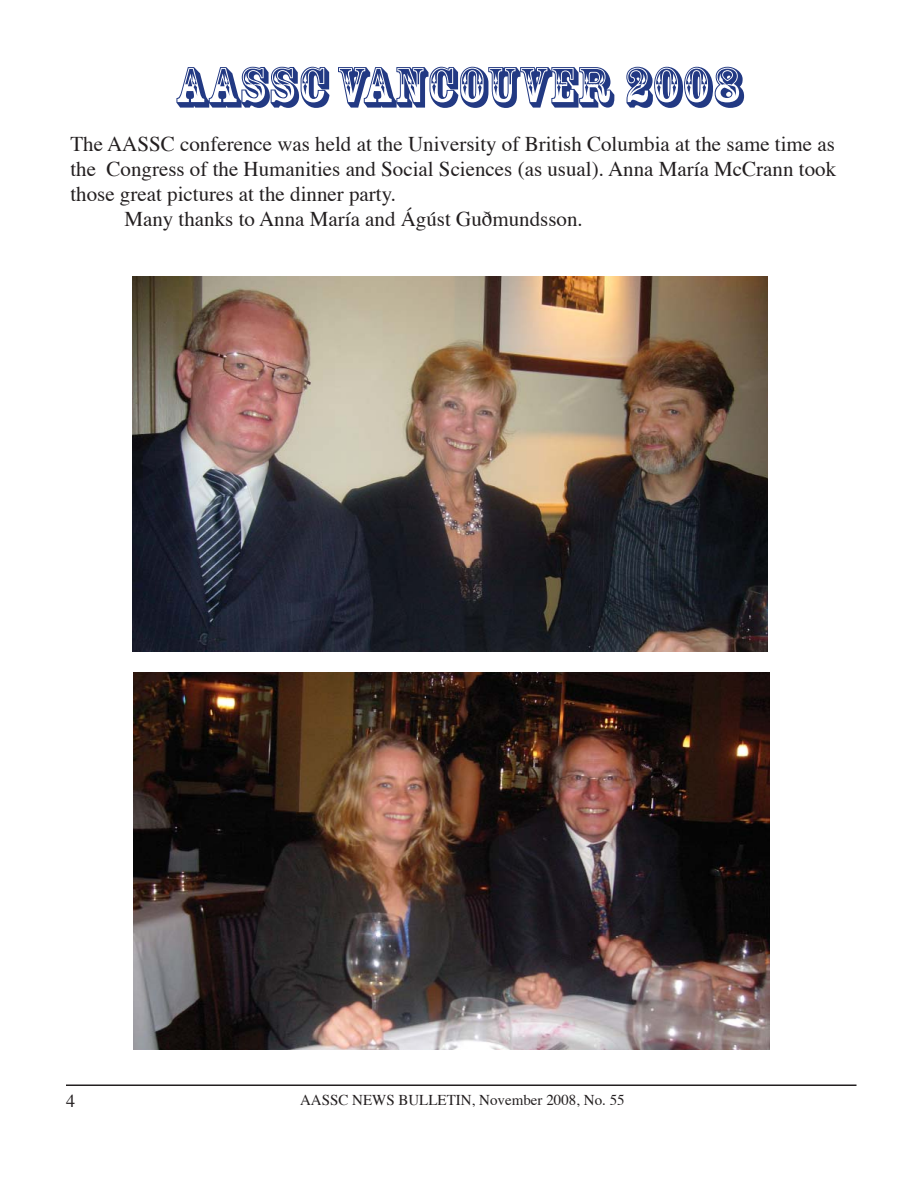
<style>
.page{position:relative;width:918px;height:1188px;background:#fff}
.page>*{position:absolute;margin:0;border:0;box-sizing:border-box;transform-origin:0 0}
.t1{font:54px "Rosewood Std";color:#223983}
.t2{font:21px "Times";color:#231f20}
.t3{font:18px "Times";color:#231f20}
.t4{font:15px "Times";color:#231f20}
</style>
<div class="page">
<hr style="left:66px;top:1084px;width:790px;height:2px;background:#231f20">
<img style="left:132px;top:276px;width:636px;height:376px">
<img style="left:134px;top:672px;width:635px;height:378px">
<h1 class="t1" style="left:175px;top:66px;width:570px">AASSC VANCOUVER 2008</h1>
<p class="t2" style="left:70px;top:135px;width:766px">The AASSC conference was held at the University of British Columbia at the same time as</p>
<p class="t2" style="left:70px;top:160px;width:767px">the Congress of the Humanities and Social Sciences (as usual). Anna María McCrann took</p>
<p class="t2" style="left:70px;top:185px;width:327px">those great pictures at the dinner party.</p>
<p class="t2" style="left:124px;top:211px;width:460px">Many thanks to Anna María and Ágúst Guðmundsson.</p>
<p class="t3" style="left:66px;top:1094px;width:10px">4</p>
<p class="t4" style="left:300px;top:1094px;width:326px">AASSC NEWS BULLETIN, November 2008, No. 55</p>
</div>
